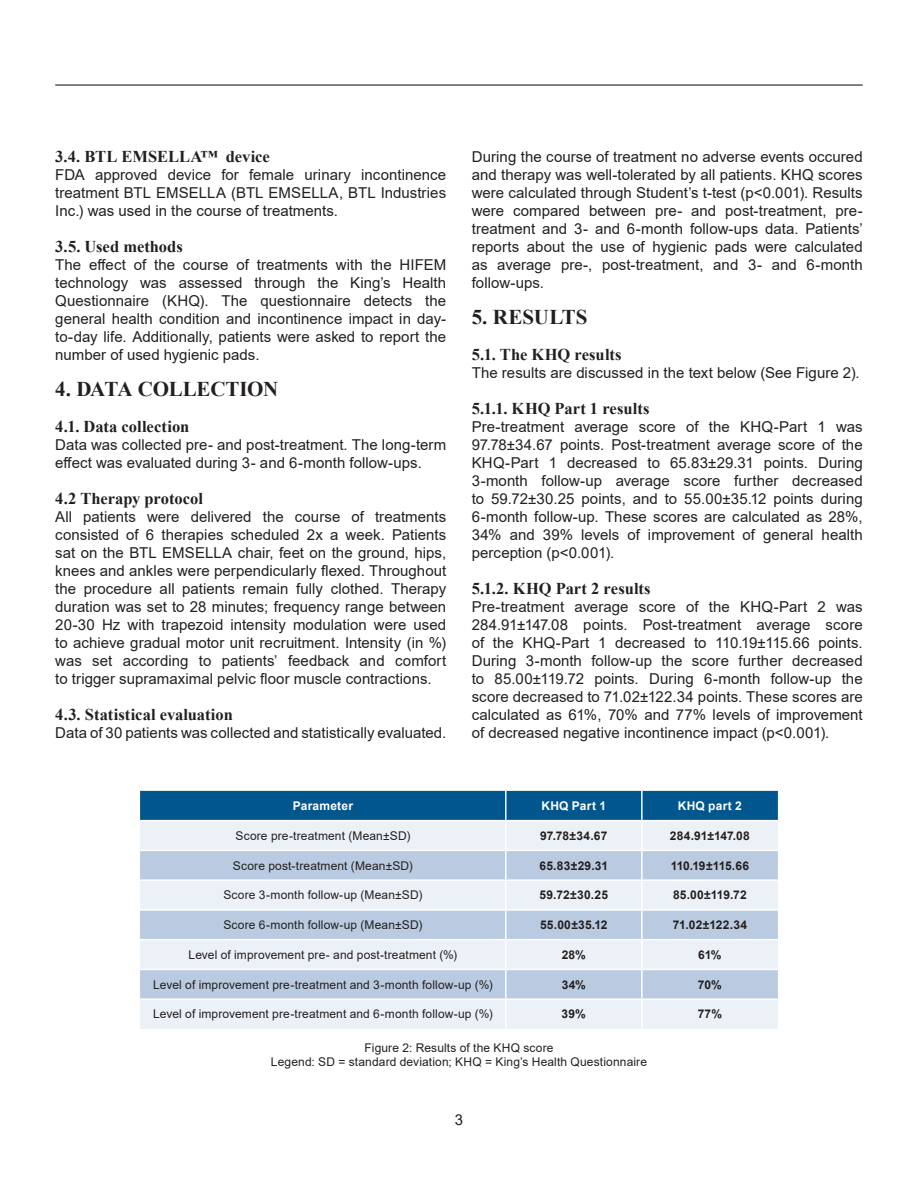
<style>
.page{position:relative;width:918px;height:1188px;background:#fff}
.page>*{position:absolute;margin:0;border:0;box-sizing:border-box;transform-origin:0 0}
.t1{font:700 21px "Times New Roman";letter-spacing:-.01em;color:#231f20}
.t2{font:700 16.5px "Times New Roman";color:#231f20}
.t3{font:15px/18px "Arial";letter-spacing:.005em;color:#231f20;text-align:justify}
.t4{font:12px/14.4px "Arial";letter-spacing:.01em;color:#231f20;text-align:center}
.t5{font:700 12px "Arial";letter-spacing:.01em;color:#231f20}
.t6{font:700 12px "Arial";letter-spacing:.02em;color:#fff}
.t7{font:700 12px "Arial";letter-spacing:-.02em;color:#231f20}
</style>
<div class="page">
<hr style="left:55px;top:84px;width:808px;height:2px;background:#231f20">
<div style="left:140px;top:791px;width:638px;height:29px;background:#00568d"></div>
<div style="left:140px;top:821px;width:638px;height:208px;background:#ecf1f7"></div>
<svg style="left:140px;top:851px;width:638px;height:147px;background:#cedaea"></svg>
<hr style="left:505px;top:791px;width:2px;height:29px;background:#fff">
<hr style="left:641px;top:791px;width:2px;height:29px;background:#fff">
<hr style="left:505px;top:821px;width:2px;height:29px;background:#fff">
<hr style="left:641px;top:821px;width:2px;height:29px;background:#fff">
<hr style="left:140px;top:850px;width:366px;height:1px;background:#fff">
<hr style="left:506px;top:850px;width:136px;height:1px;background:#fff">
<hr style="left:505px;top:851px;width:2px;height:28px;background:#fff">
<hr style="left:642px;top:850px;width:136px;height:1px;background:#fff">
<hr style="left:641px;top:851px;width:2px;height:28px;background:#fff">
<hr style="left:140px;top:879px;width:366px;height:2px;background:#fff">
<hr style="left:506px;top:879px;width:136px;height:2px;background:#fff">
<hr style="left:505px;top:881px;width:2px;height:28px;background:#fff">
<hr style="left:642px;top:879px;width:136px;height:2px;background:#fff">
<hr style="left:641px;top:881px;width:2px;height:28px;background:#fff">
<hr style="left:140px;top:909px;width:366px;height:2px;background:#fff">
<hr style="left:506px;top:909px;width:136px;height:2px;background:#fff">
<hr style="left:505px;top:911px;width:2px;height:28px;background:#fff">
<hr style="left:642px;top:909px;width:136px;height:2px;background:#fff">
<hr style="left:641px;top:911px;width:2px;height:28px;background:#fff">
<hr style="left:140px;top:939px;width:366px;height:1px;background:#fff">
<hr style="left:506px;top:939px;width:136px;height:1px;background:#fff">
<hr style="left:505px;top:940px;width:2px;height:29px;background:#fff">
<hr style="left:642px;top:939px;width:136px;height:1px;background:#fff">
<hr style="left:641px;top:940px;width:2px;height:29px;background:#fff">
<hr style="left:140px;top:969px;width:366px;height:1px;background:#fff">
<hr style="left:506px;top:969px;width:136px;height:1px;background:#fff">
<hr style="left:505px;top:970px;width:2px;height:28px;background:#fff">
<hr style="left:642px;top:969px;width:136px;height:1px;background:#fff">
<hr style="left:641px;top:970px;width:2px;height:28px;background:#fff">
<hr style="left:140px;top:998px;width:366px;height:2px;background:#fff">
<hr style="left:506px;top:998px;width:136px;height:2px;background:#fff">
<hr style="left:505px;top:1000px;width:2px;height:29px;background:#fff">
<hr style="left:642px;top:998px;width:136px;height:2px;background:#fff">
<hr style="left:641px;top:1000px;width:2px;height:29px;background:#fff">
<p class="t2" style="left:55px;top:151px;width:216px">3.4. BTL EMSELLA™ device</p>
<p class="t3" style="left:55px;top:166px;width:392px">FDA approved device for female urinary incontinence treatment BTL EMSELLA (BTL EMSELLA, BTL Industries Inc.) was used in the course of treatments.</p>
<p class="t2" style="left:55px;top:241px;width:129px">3.5. Used methods</p>
<p class="t3" style="left:55px;top:256px;width:392px">The effect of the course of treatments with the HIFEM technology was assessed through the King’s Health Questionnaire (KHQ). The questionnaire detects the general health condition and incontinence impact in day&shy;to-day life. Additionally, patients were asked to report the number of used hygienic pads.</p>
<h1 class="t1" style="left:55px;top:382px;width:225px">4. DATA COLLECTION</h1>
<p class="t2" style="left:55px;top:421px;width:136px">4.1. Data collection</p>
<p class="t3" style="left:55px;top:436px;width:392px">Data was collected pre- and post-treatment. The long-term effect was evaluated during 3- and 6-month follow-ups.</p>
<p class="t2" style="left:55px;top:493px;width:149px">4.2 Therapy protocol</p>
<p class="t3" style="left:55px;top:508px;width:392px">All patients were delivered the course of treatments consisted of 6 therapies scheduled 2x a week. Patients sat on the BTL EMSELLA chair, feet on the ground, hips, knees and ankles were perpendicularly flexed. Throughout the procedure all patients remain fully clothed. Therapy duration was set to 28 minutes; frequency range between 20-30 Hz with trapezoid intensity modulation were used to achieve gradual motor unit recruitment. Intensity (in %) was set according to patients’ feedback and comfort to trigger supramaximal pelvic floor muscle contractions.</p>
<p class="t2" style="left:55px;top:709px;width:179px">4.3. Statistical evaluation</p>
<p class="t3" style="left:55px;top:724px;width:392px">Data of 30 patients was collected and statistically evaluated.</p>
<p class="t3" style="left:472px;top:148px;width:392px">During the course of treatment no adverse events occured and therapy was well-tolerated by all patients. KHQ scores were calculated through Student’s t-test (p&lt;0.001). Results were compared between pre- and post-treatment, pre&shy;treatment and 3- and 6-month follow-ups data. Patients’ reports about the use of hygienic pads were calculated as average pre-, post-treatment, and 3- and 6-month follow-ups.</p>
<h1 class="t1" style="left:472px;top:310px;width:117px">5. RESULTS</h1>
<p class="t2" style="left:472px;top:349px;width:151px">5.1. The KHQ results</p>
<p class="t3" style="left:472px;top:364px;width:389px">The results are discussed in the text below (See Figure 2).</p>
<p class="t2" style="left:472px;top:403px;width:179px">5.1.1. KHQ Part 1 results</p>
<p class="t3" style="left:472px;top:418px;width:392px">Pre-treatment average score of the KHQ-Part 1 was 97.78±34.67 points. Post-treatment average score of the KHQ-Part 1 decreased to 65.83±29.31 points. During 3-month follow-up average score further decreased to 59.72±30.25 points, and to 55.00±35.12 points during 6-month follow-up. These scores are calculated as 28%, 34% and 39% levels of improvement of general health perception (p&lt;0.001).</p>
<p class="t2" style="left:472px;top:583px;width:180px">5.1.2. KHQ Part 2 results</p>
<p class="t3" style="left:472px;top:598px;width:392px">Pre-treatment average score of the KHQ-Part 2 was 284.91±147.08 points. Post-treatment average score of the KHQ-Part 1 decreased to 110.19±115.66 points.<br>During 3-month follow-up the score further decreased to 85.00±119.72 points. During 6-month follow-up the score decreased to 71.02±122.34 points. These scores are calculated as 61%, 70% and 77% levels of improvement of decreased negative incontinence impact (p&lt;0.001).</p>
<p class="t6" style="left:293px;top:801px;width:62px">Parameter</p>
<p class="t6" style="left:541px;top:801px;width:66px">KHQ Part 1</p>
<p class="t6" style="left:678px;top:801px;width:66px">KHQ part 2</p>
<p class="t4" style="left:236px;top:828px;width:176px">Score pre-treatment (Mean±SD)</p>
<p class="t5" style="left:540px;top:831px;width:69px">97.78±34.67</p>
<p class="t5" style="left:670px;top:831px;width:82px">284.91±147.08</p>
<p class="t4" style="left:233px;top:858px;width:181px">Score post-treatment (Mean±SD)</p>
<p class="t5" style="left:540px;top:861px;width:70px">65.83±29.31</p>
<p class="t7" style="left:671px;top:861px;width:80px">110.19±115.66</p>
<p class="t4" style="left:223px;top:888px;width:200px">Score 3-month follow-up (Mean±SD)</p>
<p class="t5" style="left:540px;top:891px;width:70px">59.72±30.25</p>
<p class="t5" style="left:673px;top:891px;width:75px">85.00±119.72</p>
<p class="t4" style="left:223px;top:918px;width:201px">Score 6-month follow-up (Mean±SD)</p>
<p class="t5" style="left:540px;top:920px;width:69px">55.00±35.12</p>
<p class="t5" style="left:673px;top:920px;width:76px">71.02±122.34</p>
<p class="t4" style="left:189px;top:947px;width:270px">Level of improvement pre- and post-treatment (%)</p>
<p class="t5" style="left:562px;top:950px;width:26px">28%</p>
<p class="t5" style="left:698px;top:950px;width:25px">61%</p>
<p class="t4" style="left:153px;top:977px;width:341px">Level of improvement pre-treatment and 3-month follow-up (%)</p>
<p class="t5" style="left:562px;top:980px;width:26px">34%</p>
<p class="t5" style="left:698px;top:980px;width:26px">70%</p>
<p class="t4" style="left:153px;top:1007px;width:341px">Level of improvement pre-treatment and 6-month follow-up (%)</p>
<p class="t5" style="left:562px;top:1010px;width:26px">39%</p>
<p class="t5" style="left:698px;top:1010px;width:26px">77%</p>
<p class="t4" style="left:271px;top:1040px;width:378px">Figure 2: Results of the KHQ score<br>Legend: SD = standard deviation; KHQ = King’s Health Questionnaire</p>
<p class="t3" style="left:455px;top:1113px;width:10px">3</p>
</div>
